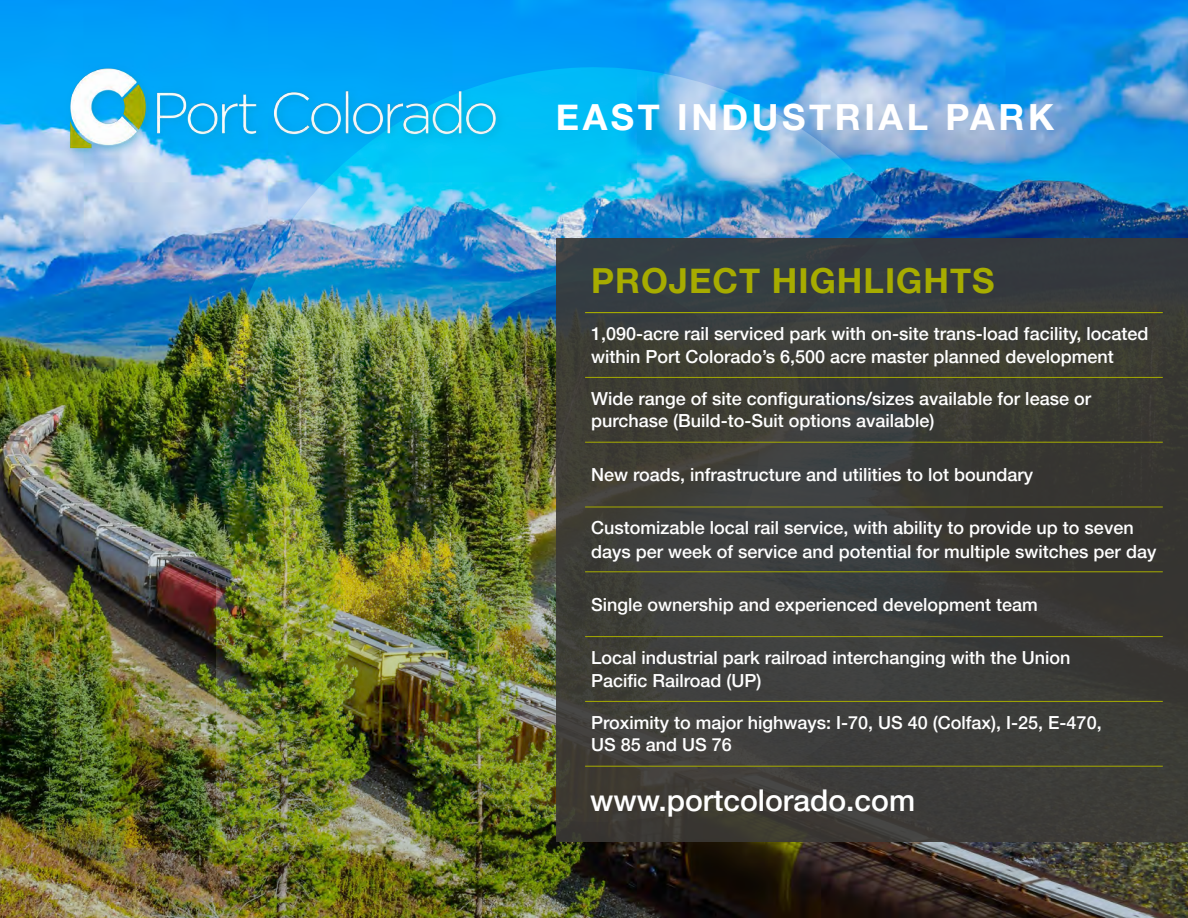
<style>
.page{position:relative;width:1188px;height:918px;background:#fff}
.page>*{position:absolute;margin:0;border:0;box-sizing:border-box;transform-origin:0 0}
.t1{font:700 36px "Helvetica Neue";letter-spacing:.1em;color:#fff}
.t2{font:700 34.5px "Helvetica Neue";letter-spacing:.03em;color:#a7ac00}
.t3{font:500 30px "Helvetica Neue LT";color:#fff}
.t4{font:500 18px/22.5px "Helvetica Neue LT";color:#fff}
</style>
<div class="page">
<img style="left:0;top:0;width:1188px;height:918px">
<div style="left:556px;top:238px;width:632px;height:604px;background:#3b3936"></div>
<hr style="left:585px;top:312px;width:578px;height:1px;background:#a7ac00">
<hr style="left:585px;top:377px;width:578px;height:1px;background:#a7ac00">
<hr style="left:585px;top:442px;width:578px;height:1px;background:#a7ac00">
<hr style="left:585px;top:507px;width:578px;height:1px;background:#a7ac00">
<hr style="left:585px;top:571px;width:578px;height:1px;background:#a7ac00">
<hr style="left:585px;top:636px;width:578px;height:1px;background:#a7ac00">
<hr style="left:585px;top:701px;width:578px;height:1px;background:#a7ac00">
<hr style="left:585px;top:766px;width:578px;height:1px;background:#a7ac00">
<h1 class="t1" style="left:556px;top:89px;width:500px">EAST INDUSTRIAL PARK</h1>
<h2 class="t2" style="left:591px;top:253px;width:405px">PROJECT HIGHLIGHTS</h2>
<p class="t4" style="left:591px;top:322px;width:559px">1,090-acre rail serviced park with on-site trans-load facility, located within Port Colorado’s 6,500 acre master planned development</p>
<p class="t4" style="left:591px;top:387px;width:501px">Wide range of site configurations/sizes available for lease or purchase (Build-to-Suit options available)</p>
<p class="t4" style="left:591px;top:463px;width:444px">New roads, infrastructure and utilities to lot boundary</p>
<p class="t4" style="left:591px;top:515px;width:567px;line-height:24px">Customizable local rail service, with ability to provide up to seven days per week of service and potential for multiple switches per day</p>
<p class="t4" style="left:591px;top:593px;width:448px">Single ownership and experienced development team</p>
<p class="t4" style="left:591px;top:646px;width:481px">Local industrial park railroad interchanging with the Union<br>Pacific Railroad (UP)</p>
<p class="t4" style="left:591px;top:711px;width:512px">Proximity to major highways: I-70, US 40 (Colfax), I-25, E-470,<br>US 85 and US 76</p>
<h3 class="t3" style="left:590px;top:783px;width:327px">www.portcolorado.com</h3>
</div>
